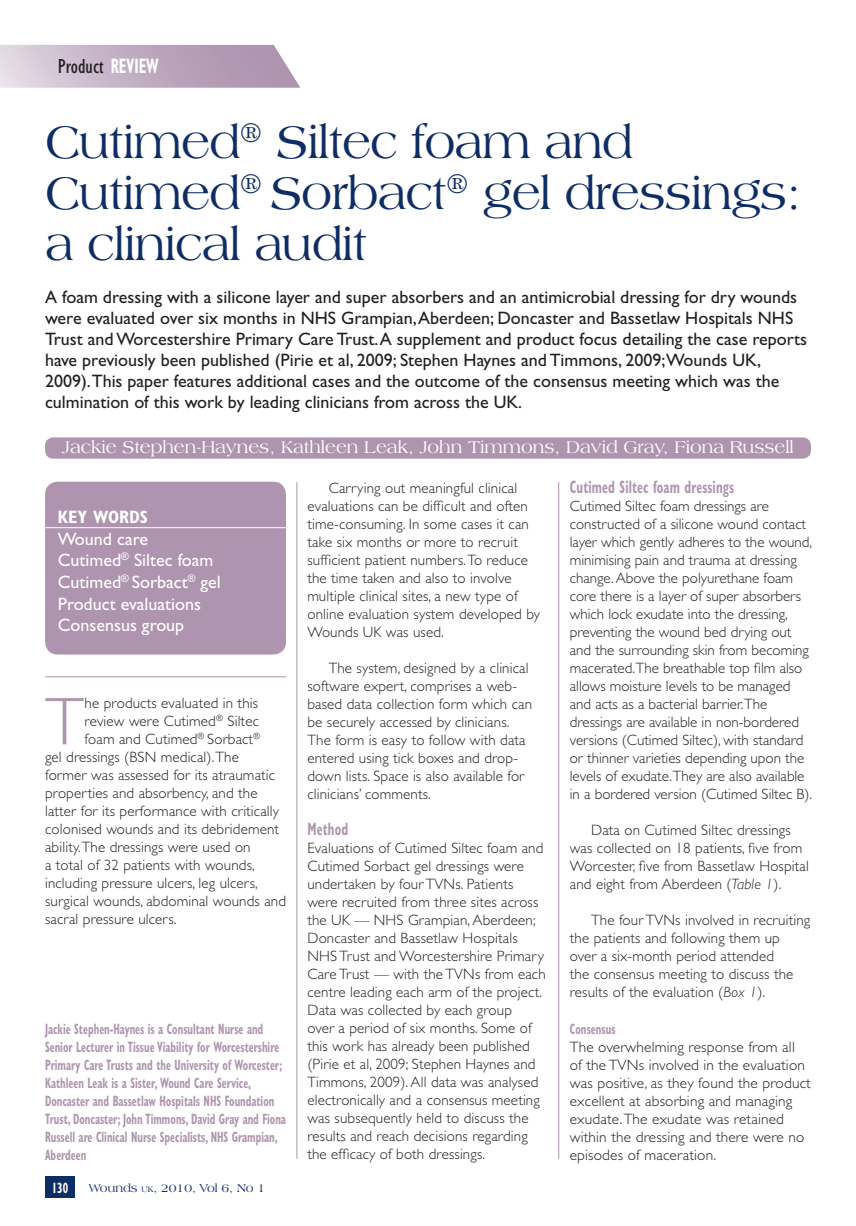
<style>
.page{position:relative;width:856px;height:1226px;background:#fff}
.page>*{position:absolute;margin:0;border:0;box-sizing:border-box;transform-origin:0 0}
.Bodytext{font:300 67.8px "Gill Sans";color:#ae94af}
.Article_Header{font:48px/51px "Americana BT";letter-spacing:-.02em;color:#0f2d65}
.t1{font:condensed 21px "Gill Sans";color:#231f20}
.Bodytext-2{font:18px/21px "Gill Sans";color:#231f20}
.Key_words{font:18px "Gill Sans";color:#fff}
.Author_names{font:18px "Americana BT";color:#fff}
.A_Header{font:700 condensed 18px "Gill Sans";letter-spacing:.01em;color:#ae94af;scale:.7 1}
.Key_words_header{font:700 condensed 18px "Gill Sans";color:#fff}
.Bodytext-3{font:300 15px/18px "Gill Sans";letter-spacing:.01em;color:#231f20}
.First_para{font:300 15px/18px "Gill Sans";letter-spacing:.01em;color:#231f20}
.Author_details{font:700 condensed 15px/18px "Gill Sans";color:#ae94af;scale:.7 1}
.B_Header{font:700 condensed 15px "Gill Sans";letter-spacing:.01em;color:#ae94af;scale:.7 1}
.t2{font:700 condensed 15px "Gill Sans";color:#fff;scale:.7 1}
.t3{font:12px "Americana BT";color:#0f2d65}
.s1{font-weight:700;color:#fff}
.s2{font-size:8.4px}
.s3{font-style:italic}
</style>
<div class="page">
<div style="left:45px;top:437px;width:765px;height:21px;background:#ae94af;border-radius:9px"></div>
<div style="left:45px;top:481px;width:241px;height:173px;background:#ae94af;border-radius:13px"></div>
<hr style="left:45px;top:527px;width:241px;height:1px;background:#fff">
<hr style="left:45px;top:676px;width:241px;height:1px;background:#ae94af">
<div style="left:45px;top:1176px;width:30px;height:21px;background:#0f2d65"></div>
<svg style="left:0;top:45px;width:300px;height:42px;background:#c5b2c6"></svg>
<hr style="left:296px;top:482px;width:1px;height:676px;background:#ae94af">
<hr style="left:558px;top:482px;width:1px;height:676px;background:#ae94af">
<p class="t1" style="left:58px;top:55px;width:102px">Product <span class="s1">REVIEW</span></p>
<p class="Article_Header" style="left:45px;top:116px;width:758px">Cutimed<sup>®</sup> Siltec foam and<br>Cutimed<sup>®</sup> Sorbact<sup>®</sup> gel dressings: a clinical audit</p>
<p class="Bodytext-2" style="left:45px;top:286px;width:763px">A foam dressing with a silicone layer and super absorbers and an antimicrobial dressing for dry wounds were evaluated over six months in NHS Grampian, Aberdeen; Doncaster and Bassetlaw Hospitals NHS Trust and Worcestershire Primary Care Trust. A supplement and product focus detailing the case reports have previously been published (Pirie et al, 2009; Stephen Haynes and Timmons, 2009;Wounds UK, 2009).This paper features additional cases and the outcome of the consensus meeting which was the culmination of this work by leading clinicians from across the UK.</p>
<p class="Author_names" style="left:62px;top:436px;width:733px">Jackie Stephen-Haynes, Kathleen Leak, John Timmons, David Gray, Fiona Russell</p>
<p class="Key_words_header" style="left:58px;top:506px;width:92px">KEY WORDS</p>
<p class="Key_words" style="left:58px;top:528px;width:92px">Wound care</p>
<p class="Key_words" style="left:58px;top:550px;width:157px">Cutimed<sup>®</sup> Siltec foam</p>
<p class="Key_words" style="left:58px;top:571px;width:164px">Cutimed<sup>®</sup> Sorbact<sup>®</sup> gel</p>
<p class="Key_words" style="left:58px;top:593px;width:145px">Product evaluations</p>
<p class="Key_words" style="left:58px;top:615px;width:128px">Consensus group</p>
<p class="Bodytext" style="left:45px;top:683px;width:40px">T</p>
<p class="Bodytext-3" style="left:85px;top:694px;width:175px">he products evaluated in this</p>
<p class="Bodytext-3" style="left:85px;top:712px;width:176px">review were Cutimed<sup>®</sup> Siltec</p>
<p class="Bodytext-3" style="left:85px;top:730px;width:177px">foam and Cutimed<sup>®</sup> Sorbact<sup>®</sup></p>
<p class="Bodytext-3" style="left:45px;top:748px;width:195px">gel dressings (BSN medical). The</p>
<p class="Bodytext-3" style="left:45px;top:766px;width:231px">former was assessed for its atraumatic</p>
<p class="Bodytext-3" style="left:45px;top:784px;width:214px">properties and absorbency, and the</p>
<p class="Bodytext-3" style="left:45px;top:802px;width:235px">latter for its performance with critically</p>
<p class="Bodytext-3" style="left:45px;top:820px;width:235px">colonised wounds and its debridement</p>
<p class="Bodytext-3" style="left:45px;top:838px;width:207px">ability. The dressings were used on</p>
<p class="Bodytext-3" style="left:45px;top:856px;width:211px">a total of 32 patients with wounds,</p>
<p class="Bodytext-3" style="left:45px;top:874px;width:214px">including pressure ulcers, leg ulcers,</p>
<p class="Bodytext-3" style="left:45px;top:892px;width:242px">surgical wounds, abdominal wounds and</p>
<p class="Bodytext-3" style="left:45px;top:910px;width:133px">sacral pressure ulcers.</p>
<p class="Author_details" style="left:45px;top:1019px;width:345px">Jackie Stephen-Haynes is a Consultant Nurse and Senior Lecturer in Tissue Viability for Worcestershire Primary Care Trusts and the University of Worcester; Kathleen Leak is a Sister, Wound Care Service, Doncaster and Bassetlaw Hospitals NHS Foundation Trust, Doncaster; John Timmons, David Gray and Fiona Russell are Clinical Nurse Specialists, NHS Grampian, Aberdeen</p>
<p class="t2" style="left:52px;top:1178px;width:25px">130</p>
<p class="t3" style="left:89px;top:1180px;width:178px">Wounds <span class="s2">uk</span>, 2010, Vol 6, No 1</p>
<p class="Bodytext-3" style="left:307px;top:479px;width:234px;text-indent:21px">Carrying out meaningful clinical evaluations can be difficult and often time-consuming. In some cases it can take six months or more to recruit sufficient patient numbers. To reduce the time taken and also to involve multiple clinical sites, a new type of online evaluation system developed by Wounds UK was used.</p>
<p class="Bodytext-3" style="left:307px;top:659px;width:226px;text-indent:21px">The system, designed by a clinical software expert, comprises a web&shy;based data collection form which can be securely accessed by clinicians.<br>The form is easy to follow with data entered using tick boxes and drop&shy;down lists. Space is also available for clinicians’ comments.</p>
<p class="A_Header" style="left:307px;top:818px;width:60px">Method</p>
<p class="First_para" style="left:307px;top:839px;width:240px">Evaluations of Cutimed Siltec foam and Cutimed Sorbact gel dressings were undertaken by four TVNs. Patients were recruited from three sites across the UK — NHS Grampian, Aberdeen; Doncaster and Bassetlaw Hospitals NHS Trust and Worcestershire Primary Care Trust — with the TVNs from each centre leading each arm of the project.<br>Data was collected by each group<br>over a period of six months. Some of this work has already been published (Pirie et al, 2009; Stephen Haynes and Timmons, 2009). All data was analysed electronically and a consensus meeting was subsequently held to discuss the results and reach decisions regarding the efficacy of both dressings.</p>
<p class="A_Header" style="left:569px;top:476px;width:236px">Cutimed Siltec foam dressings</p>
<p class="Bodytext-3" style="left:569px;top:497px;width:244px">Cutimed Siltec foam dressings are constructed of a silicone wound contact layer which gently adheres to the wound, minimising pain and trauma at dressing change. Above the polyurethane foam core there is a layer of super absorbers which lock exudate into the dressing, preventing the wound bed drying out and the surrounding skin from becoming macerated.The breathable top film also allows moisture levels to be managed and acts as a bacterial barrier.The dressings are available in non-bordered versions (Cutimed Siltec), with standard or thinner varieties depending upon the levels of exudate.They are also available in a bordered version (Cutimed Siltec B).</p>
<p class="Bodytext-3" style="left:569px;top:821px;width:240px;text-indent:21px">Data on Cutimed Siltec dressings was collected on 18 patients, five from Worcester, five from Bassetlaw Hospital and eight from Aberdeen (<span class="s3">Table 1</span>).</p>
<p class="Bodytext-3" style="left:569px;top:911px;width:242px;text-indent:21px">The four TVNs involved in recruiting the patients and following them up over a six-month period attended<br>the consensus meeting to discuss the results of the evaluation (<span class="s3">Box 1</span>).</p>
<p class="B_Header" style="left:569px;top:1019px;width:67px">Consensus</p>
<p class="Bodytext-3" style="left:569px;top:1037px;width:242px">The overwhelming response from all<br>of the TVNs involved in the evaluation was positive, as they found the product excellent at absorbing and managing exudate. The exudate was retained within the dressing and there were no episodes of maceration.</p>
</div>
